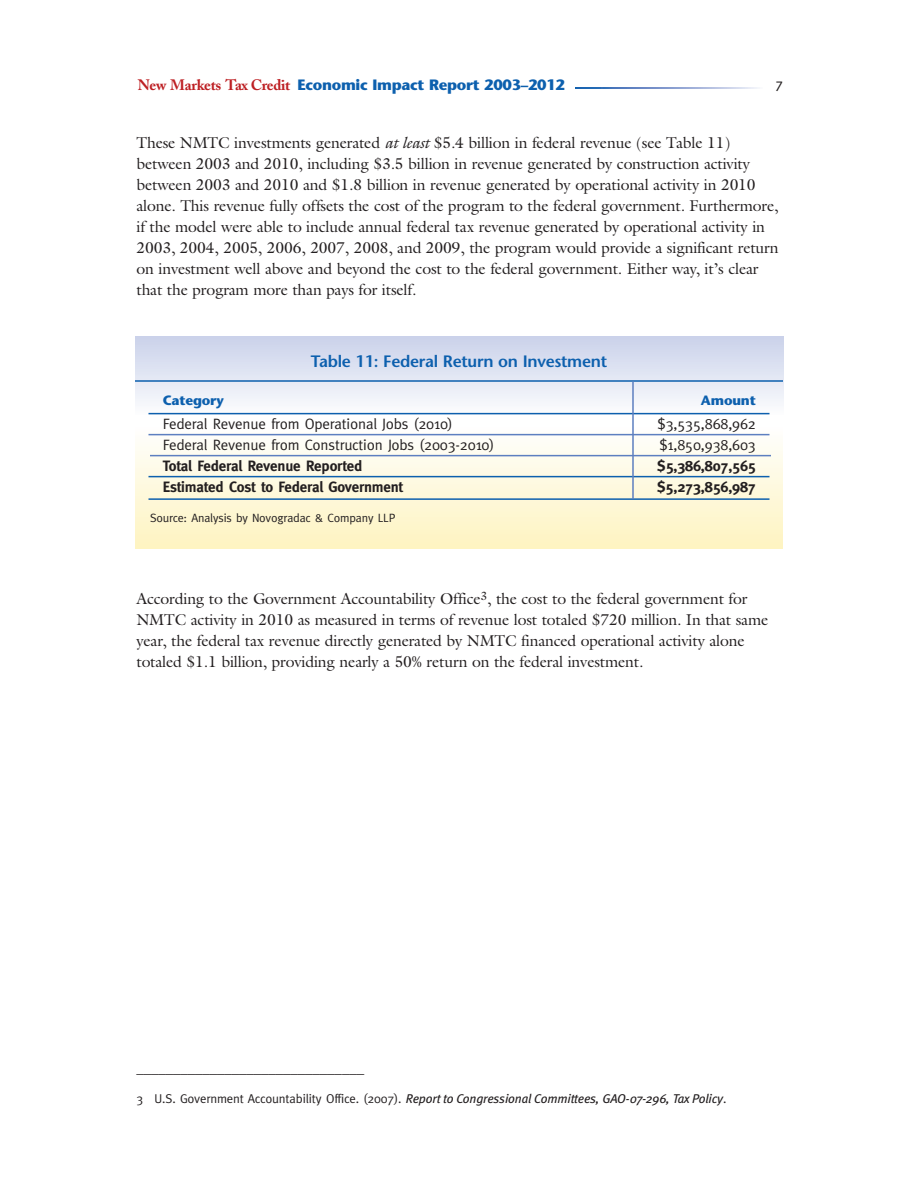
<style>
.page{position:relative;width:918px;height:1188px;background:#fff}
.page>*{position:absolute;margin:0;border:0;box-sizing:border-box;transform-origin:0 0}
.t1{font:600 16.5px "Stone Sans";letter-spacing:-.015em;color:#0d60ae}
.t2{font:15.75px/21px "Galliard";letter-spacing:-.01em;color:#231f20}
.t3{font:15px "Meta";letter-spacing:-.01em;color:#231f20}
.t4{font:700 15px "Meta";letter-spacing:-.01em;color:#231f20}
.t5{font:700 15px "Stone Sans";letter-spacing:-.02em;color:#0d60ae}
.t6{font:700 13.5px "Stone Sans";letter-spacing:-.015em;color:#0d60ae}
.t7{font:13.5px "Stone Sans";color:#231f20}
.t8{font:italic 12.75px "Meta";letter-spacing:-.01em;color:#231f20}
.t9{font:12px "Meta";letter-spacing:-.01em;color:#231f20}
.s1{font-family:"Adobe Caslon";color:#bd1f23}
.s2{font-style:italic}
.s3{font-style:normal}
</style>
<div class="page">
<svg style="left:135px;top:433px;width:648px;height:116px"></svg>
<svg style="left:575px;top:87px;width:183px;height:1px"></svg>
<div style="left:135px;top:336px;width:648px;height:79px;background:linear-gradient(to bottom,#cbd2ea,#f9fbfd)"></div>
<hr style="left:150px;top:455px;width:621px;height:1px;background:#5d7fc0">
<hr style="left:148px;top:413px;width:622px;height:1px;background:#0d60ae">
<hr style="left:135px;top:380px;width:648px;height:2px;background:#0d60ae">
<hr style="left:148px;top:498px;width:622px;height:2px;background:#0d60ae">
<hr style="left:148px;top:476px;width:622px;height:1px;background:#0d60ae">
<hr style="left:148px;top:434px;width:622px;height:1px;background:#5d7fc0">
<hr style="left:632px;top:381px;width:2px;height:118px;background:#5d7fc0">
<p class="t5" style="left:138px;top:79px;width:429px"><span class="s1">New Markets Tax Credit</span> Economic Impact Report 2003–2012</p>
<p class="t7" style="left:775px;top:81px;width:9px">7</p>
<p class="t2" style="left:136px;top:132px;width:644px">These NMTC investments generated <span class="s2">at least</span> $5.4 billion in federal revenue (see Table 11) between 2003 and 2010, including $3.5 billion in revenue generated by construction activity between 2003 and 2010 and $1.8 billion in revenue generated by operational activity in 2010 alone. This revenue fully offsets the cost of the program to the federal government. Furthermore, if the model were able to include annual federal tax revenue generated by operational activity in 2003, 2004, 2005, 2006, 2007, 2008, and 2009, the program would provide a significant return on investment well above and beyond the cost to the federal government. Either way, it’s clear that the program more than pays for itself.</p>
<p class="t1" style="left:311px;top:354px;width:298px">Table 11: Federal Return on Investment</p>
<p class="t6" style="left:163px;top:395px;width:63px">Category</p>
<p class="t6" style="left:701px;top:395px;width:57px">Amount</p>
<p class="t3" style="left:163px;top:415px;width:291px">Federal Revenue from Operational Jobs (2010)</p>
<p class="t3" style="left:658px;top:415px;width:100px">$3,535,868,962</p>
<p class="t3" style="left:163px;top:436px;width:333px">Federal Revenue from Construction Jobs (2003-2010)</p>
<p class="t3" style="left:659px;top:436px;width:98px">$1,850,938,603</p>
<p class="t4" style="left:163px;top:457px;width:201px">Total Federal Revenue Reported</p>
<p class="t4" style="left:657px;top:457px;width:100px">$5,386,807,565</p>
<p class="t4" style="left:163px;top:478px;width:242px">Estimated Cost to Federal Government</p>
<p class="t4" style="left:657px;top:478px;width:100px">$5,273,856,987</p>
<p class="t9" style="left:150px;top:510px;width:247px">Source: Analysis by Novogradac &amp; Company LLP</p>
<p class="t2" style="left:136px;top:588px;width:633px">According to the Government Accountability Office<sup>3</sup>, the cost to the federal government for NMTC activity in 2010 as measured in terms of revenue lost totaled $720 million. In that same year, the federal tax revenue directly generated by NMTC financed operational activity alone totaled $1.1 billion, providing nearly a 50% return on the federal investment.</p>
<p class="t3" style="left:136px;top:1059px;width:229px">_______________________________</p>
<p class="t8" style="left:136px;top:1094px;width:591px"><span class="s3">3 U.S. Government Accountability Office. (2007).</span> Report to Congressional Committees, GAO-07-296, Tax Policy<span class="s3">.</span></p>
</div>
